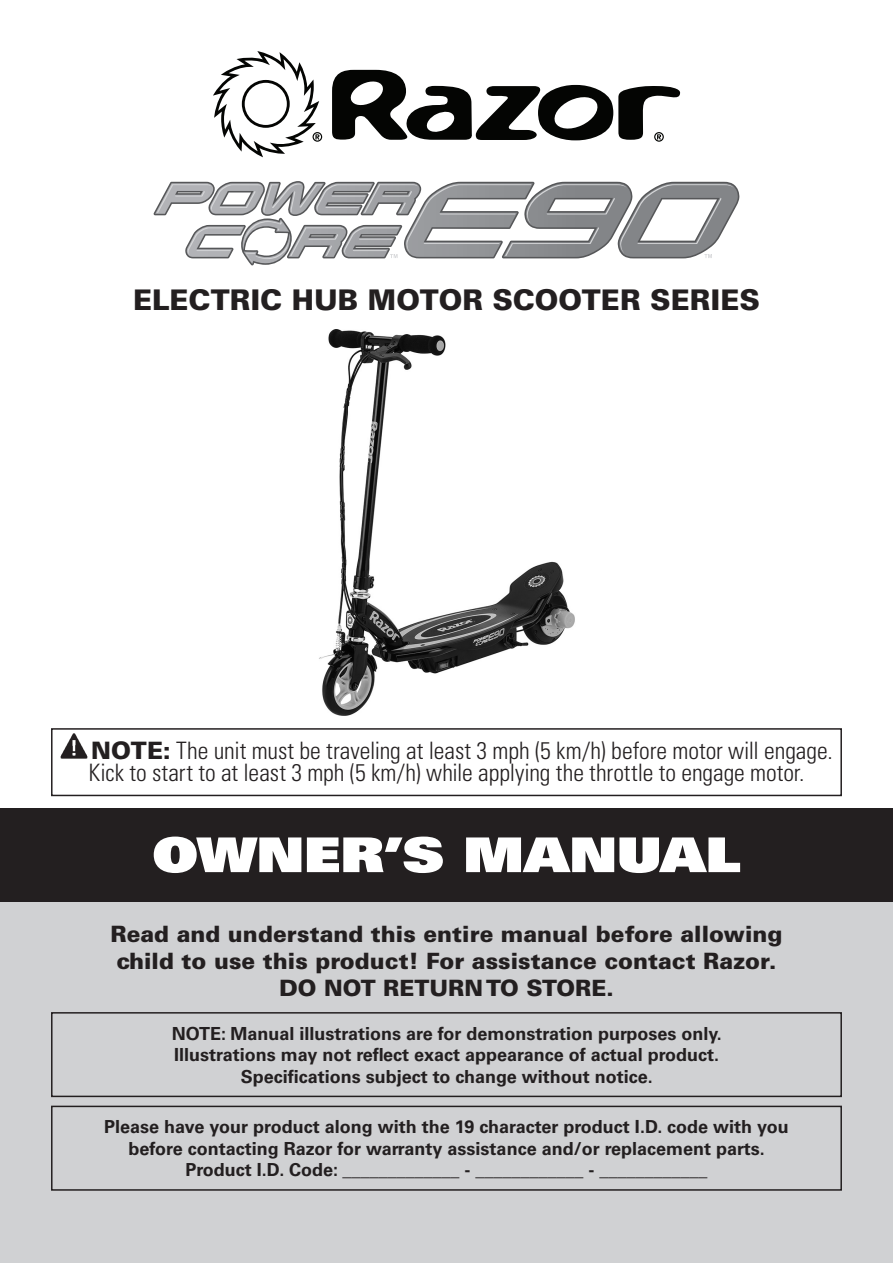
<style>
.page{position:relative;width:893px;height:1263px;background:#fff}
.page>*{position:absolute;margin:0;border:0;box-sizing:border-box;transform-origin:0 0}
.COVER_-_OWNERS_MANUA{font:48px "Univers LT Std X Black";letter-spacing:-.005em;color:#fff;scale:1.2 1}
.COVER_-_PRODUCT_TYPE{font:900 28.5px "Univers LT Std";color:#231f20}
.COVER_-_NOTE{font:300 condensed 24px/22.5px "Univers LT Std";letter-spacing:-.005em;color:#231f20}
.COVER_-_COPY__BOLD{font:900 22.5px/27px "Univers LT Std";color:#231f20;text-align:center}
.COVER_-_COPY__SEMI_B{font:700 18px/21.6px "Univers LT Std";color:#231f20;text-align:center}
.s1{font-weight:900;font-stretch:normal}
</style>
<div class="page">
<img style="left:319px;top:330px;width:256px;height:385px">
<svg style="left:154px;top:181px;width:585px;height:85px"></svg>
<svg style="left:213px;top:51px;width:109px;height:106px"></svg>
<svg style="left:332px;top:70px;width:348px;height:72px"></svg>
<div style="left:0;top:894px;width:893px;height:369px;background:#d0d1d3"></div>
<div style="left:0;top:808px;width:893px;height:93px;background:#231f20"></div>
<div style="left:51px;top:1012px;width:791px;height:85px;border:2px solid #231f20"></div>
<div style="left:51px;top:1106px;width:791px;height:85px;border:2px solid #231f20"></div>
<img style="left:60px;top:733px;width:28px;height:26px">
<div style="left:51px;top:728px;width:791px;height:68px;border:2px solid #231f20"></div>
<p class="COVER_-_PRODUCT_TYPE" style="left:133px;top:282px;width:628px">ELECTRIC HUB MOTOR SCOOTER SERIES</p>
<p class="COVER_-_NOTE" style="left:88px;top:739px;width:746px"><span class="s1">NOTE:</span> The unit must be traveling at least 3 mph (5 km/h) before motor will engage.<br>Kick to start to at least 3 mph (5 km/h) while applying the throttle to engage motor.</p>
<p class="COVER_-_OWNERS_MANUA" style="left:152px;top:823px;width:492px">OWNER’S MANUAL</p>
<p class="COVER_-_COPY__BOLD" style="left:110px;top:920px;width:673px">Read and understand this entire manual before allowing child to use this product! For assistance contact Razor.<br>DO NOT RETURN TO STORE.</p>
<p class="COVER_-_COPY__SEMI_B" style="left:172px;top:1022px;width:551px">NOTE: Manual illustrations are for demonstration purposes only.<br>Illustrations may not reflect exact appearance of actual product.<br>Specifications subject to change without notice.</p>
<p class="COVER_-_COPY__SEMI_B" style="left:104px;top:1116px;width:686px">Please have your product along with the 19 character product I.D. code with you before contacting Razor for warranty assistance and/or replacement parts.<br>Product I.D. Code: _____________ - ____________ - ____________</p>
</div>
